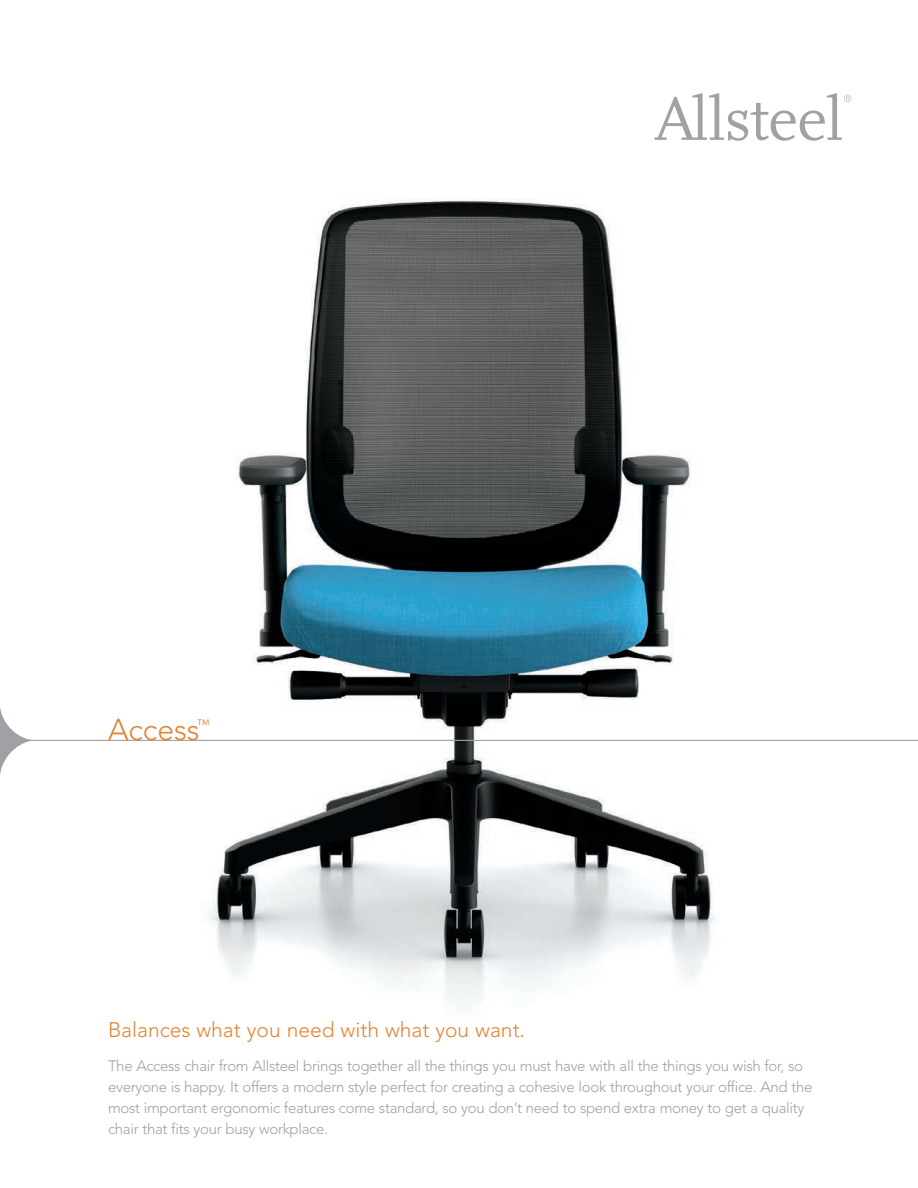
<style>
.page{position:relative;width:918px;height:1188px;background:#fff}
.page>*{position:absolute;margin:0;border:0;box-sizing:border-box;transform-origin:0 0}
.t1{font:300 30px "Avenir";color:#e38433}
.t2{font:300 21px "Avenir";color:#e38433}
.t3{font:300 15px/21px "Avenir";letter-spacing:-.02em;color:#a0a1a5}
.t4{font:300 13.5px "Avenir";color:#e38433}
</style>
<div class="page">
<img style="left:155px;top:137px;width:617px;height:866px">
<svg style="left:655px;top:93px;width:196px;height:48px"></svg>
<svg style="left:0;top:707px;width:36px;height:68px"></svg>
<hr style="left:14px;top:740px;width:904px;height:1px;background:#a0a1a5">
<h1 class="t1" style="left:108px;top:712px;width:93px">Access</h1>
<p class="t4" style="left:196px;top:716px;width:15px">™</p>
<h2 class="t2" style="left:108px;top:1017px;width:419px">Balances what you need with what you want.</h2>
<p class="t3" style="left:108px;top:1055px;width:706px">The Access chair from Allsteel brings together all the things you must have with all the things you wish for, so everyone is happy. It offers a modern style perfect for creating a cohesive look throughout your office. And the most important ergonomic features come standard, so you don’t need to spend extra money to get a quality chair that fits your busy workplace.</p>
</div>
